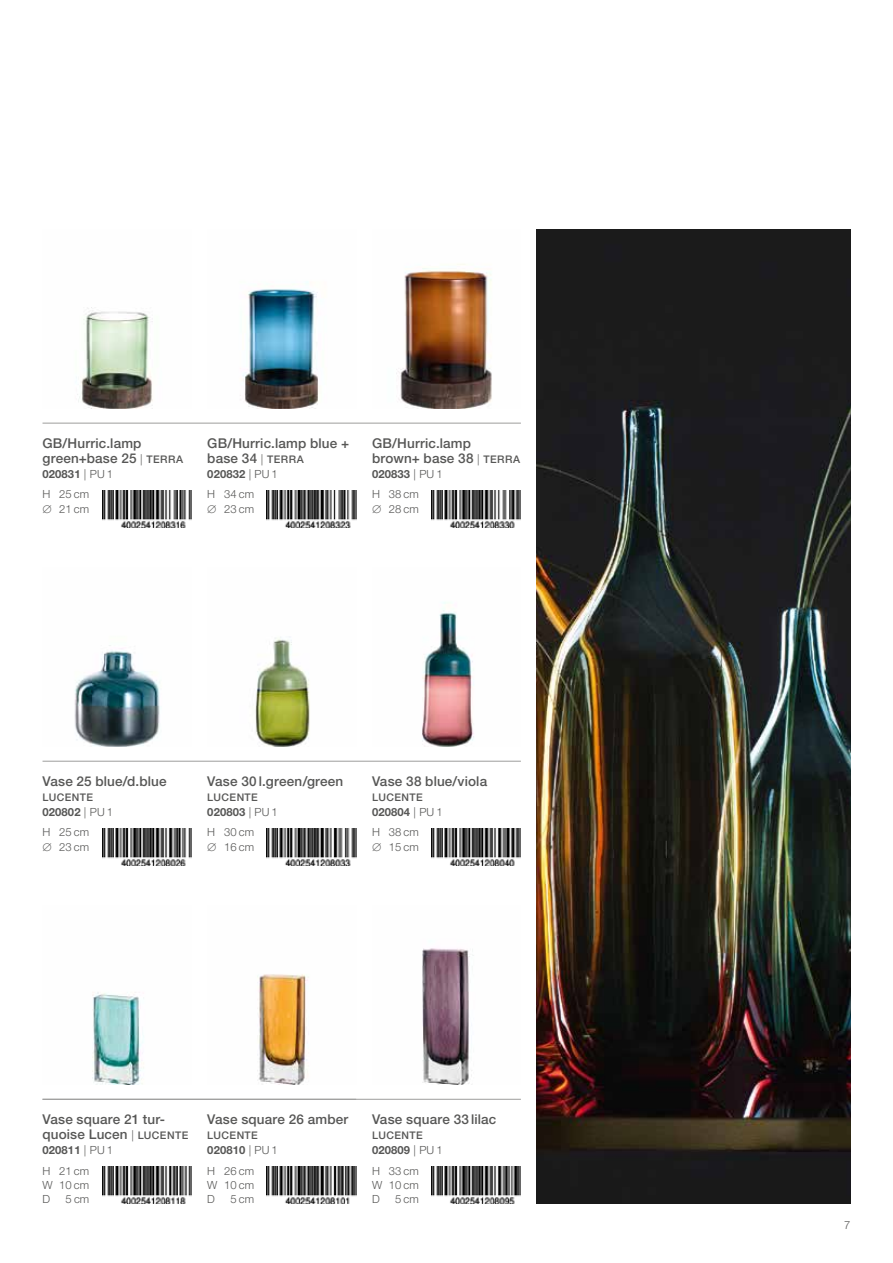
<style>
.page{position:relative;width:893px;height:1263px;background:#fff}
.page>*{position:absolute;margin:0;border:0;box-sizing:border-box;transform-origin:0 0}
.t1{font:500 13.5px/15px "Helvetica Neue LT Std";letter-spacing:.015em;color:#575756}
.t2{font:300 11.25px/20.4px "Helvetica Neue LT Std";letter-spacing:.01em;color:#575756}
.t3{font:500 10.5px "Helvetica Neue LT Std";letter-spacing:.04em;color:#575756}
.s1{font-weight:300;font-size:11.25px}
.s2{font-size:10.5px}
.s3{font-weight:700}
</style>
<div class="page">
<img style="left:255px;top:637px;width:55px;height:109px">
<img style="left:257px;top:974px;width:52px;height:110px">
<img style="left:92px;top:992px;width:52px;height:92px">
<img style="left:74px;top:645px;width:86px;height:101px">
<img style="left:422px;top:948px;width:52px;height:136px">
<img style="left:422px;top:602px;width:52px;height:144px">
<img style="left:396px;top:264px;width:96px;height:144px">
<img style="left:240px;top:281px;width:78px;height:127px">
<img style="left:77px;top:307px;width:76px;height:101px">
<hr style="left:43px;top:761px;width:478px;height:1px;background:#9d9d9c">
<hr style="left:43px;top:1099px;width:478px;height:1px;background:#9d9d9c">
<img style="left:537px;top:230px;width:313px;height:973px">
<hr style="left:43px;top:423px;width:478px;height:1px;background:#9d9d9c">
<img style="left:102px;top:490px;width:89px;height:37px">
<img style="left:267px;top:490px;width:89px;height:37px">
<img style="left:432px;top:490px;width:89px;height:37px">
<img style="left:102px;top:828px;width:89px;height:37px">
<img style="left:267px;top:828px;width:89px;height:37px">
<img style="left:432px;top:828px;width:89px;height:37px">
<img style="left:102px;top:1166px;width:89px;height:37px">
<img style="left:267px;top:1166px;width:89px;height:37px">
<img style="left:432px;top:1166px;width:89px;height:37px">
<p class="t1" style="left:43px;top:435px;width:142px">GB/Hurric.lamp green+base 25 <span class="s1">|</span> <span class="s2">TERRA</span></p>
<p class="t2" style="left:43px;top:463px;width:72px"><span class="s3">020831</span> | PU 1<br>H 25cm</p>
<p class="t2" style="left:43px;top:498px;width:48px">∅ 21cm</p>
<p class="t1" style="left:207px;top:435px;width:143px">GB/Hurric.lamp blue + base 34 <span class="s1">|</span> <span class="s2">TERRA</span></p>
<p class="t2" style="left:207px;top:463px;width:72px"><span class="s3">020832</span> | PU 1<br>H 34cm</p>
<p class="t2" style="left:207px;top:498px;width:48px">∅ 23cm</p>
<p class="t1" style="left:372px;top:435px;width:150px">GB/Hurric.lamp brown+ base 38 <span class="s1">|</span> <span class="s2">TERRA</span></p>
<p class="t2" style="left:372px;top:463px;width:72px"><span class="s3">020833</span> | PU 1<br>H 38cm</p>
<p class="t2" style="left:372px;top:498px;width:48px">∅ 28cm</p>
<p class="t1" style="left:43px;top:773px;width:126px">Vase 25 blue/d.blue</p>
<p class="t3" style="left:43px;top:791px;width:52px">LUCENTE</p>
<p class="t2" style="left:43px;top:802px;width:72px"><span class="s3">020802</span> | PU 1<br>H 25cm</p>
<p class="t2" style="left:43px;top:836px;width:48px">∅ 23cm</p>
<p class="t1" style="left:207px;top:773px;width:138px">Vase 30 l.green/green</p>
<p class="t3" style="left:207px;top:791px;width:52px">LUCENTE</p>
<p class="t2" style="left:207px;top:802px;width:72px"><span class="s3">020803</span> | PU 1<br>H 30cm</p>
<p class="t2" style="left:207px;top:836px;width:48px">∅ 16cm</p>
<p class="t1" style="left:372px;top:773px;width:117px">Vase 38 blue/viola</p>
<p class="t3" style="left:372px;top:791px;width:52px">LUCENTE</p>
<p class="t2" style="left:372px;top:802px;width:72px"><span class="s3">020804</span> | PU 1<br>H 38cm</p>
<p class="t2" style="left:372px;top:836px;width:48px">∅ 15cm</p>
<p class="t1" style="left:43px;top:1111px;width:147px">Vase square 21 tur&shy;quoise Lucen <span class="s1">|</span> <span class="s2">LUCENTE</span></p>
<p class="t2" style="left:43px;top:1140px;width:72px"><span class="s3">020811</span> | PU 1<br>H 21cm</p>
<p class="t2" style="left:43px;top:1177px;width:48px;line-height:14.2px">W 10cm<br>D</p>
<p class="t2" style="left:66px;top:1188px;width:25px">5cm</p>
<p class="t1" style="left:207px;top:1111px;width:143px">Vase square 26 amber</p>
<p class="t3" style="left:207px;top:1129px;width:52px">LUCENTE</p>
<p class="t2" style="left:207px;top:1140px;width:72px"><span class="s3">020810</span> | PU 1<br>H 26cm</p>
<p class="t2" style="left:207px;top:1177px;width:48px;line-height:14.2px">W 10cm<br>D</p>
<p class="t2" style="left:230px;top:1188px;width:25px">5cm</p>
<p class="t1" style="left:372px;top:1111px;width:126px">Vase square 33 lilac</p>
<p class="t3" style="left:372px;top:1129px;width:52px">LUCENTE</p>
<p class="t2" style="left:372px;top:1140px;width:72px"><span class="s3">020809</span> | PU 1<br>H 33cm</p>
<p class="t2" style="left:372px;top:1177px;width:48px;line-height:14.2px">W 10cm<br>D</p>
<p class="t2" style="left:395px;top:1188px;width:25px">5cm</p>
<p class="t2" style="left:844px;top:1214px;width:8px">7</p>
</div>
